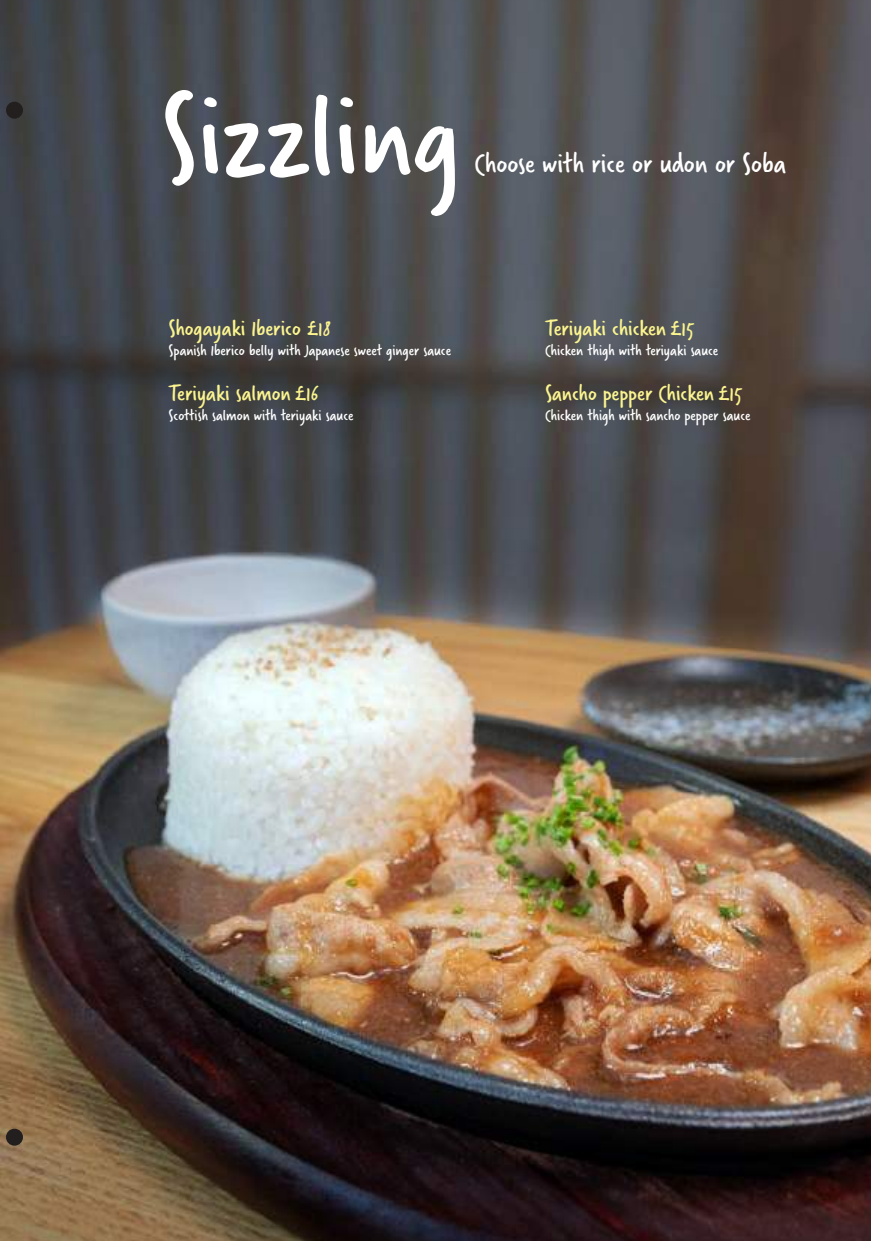
<style>
.page{position:relative;width:871px;height:1241px;background:#fff}
.page>*{position:absolute;margin:0;border:0;box-sizing:border-box;transform-origin:0 0}
.t1{font:126.3px "Verveine W01";color:#fff}
.t2{font:30px "Verveine W01";color:#fff}
.t3{font:24px "Verveine W01";color:#fbf48f}
.t4{font:16.5px "Verveine W01";color:#fff}
.s1{font-size:21px}
</style>
<div class="page">
<img style="left:0;top:0;width:871px;height:1241px">
<div style="left:6px;top:102px;width:17px;height:17px;background:#241f1f;border-radius:50%"></div>
<div style="left:6px;top:1129px;width:17px;height:17px;background:#241f1f;border-radius:50%"></div>
<h1 class="t1" style="left:160px;top:51px;width:302px">Sizzling</h1>
<h2 class="t2" style="left:474px;top:143px;width:313px">Choose with rice or udon or Soba</h2>
<h3 class="t3" style="left:169px;top:312px;width:164px">Shogayaki Iberico <span class="s1">£18</span></h3>
<p class="t4" style="left:169px;top:339px;width:284px">Spanish Iberico belly with Japanese sweet ginger sauce</p>
<h3 class="t3" style="left:169px;top:377px;width:151px">Teriyaki salmon <span class="s1">£16</span></h3>
<p class="t4" style="left:169px;top:404px;width:186px">Scottish salmon with teriyaki sauce</p>
<h3 class="t3" style="left:545px;top:312px;width:150px">Teriyaki chicken <span class="s1">£15</span></h3>
<p class="t4" style="left:545px;top:339px;width:175px">Chicken thigh with teriyaki sauce</p>
<h3 class="t3" style="left:545px;top:377px;width:198px">Sancho pepper Chicken <span class="s1">£15</span></h3>
<p class="t4" style="left:545px;top:404px;width:207px">Chicken thigh with sancho pepper sauce</p>
</div>
